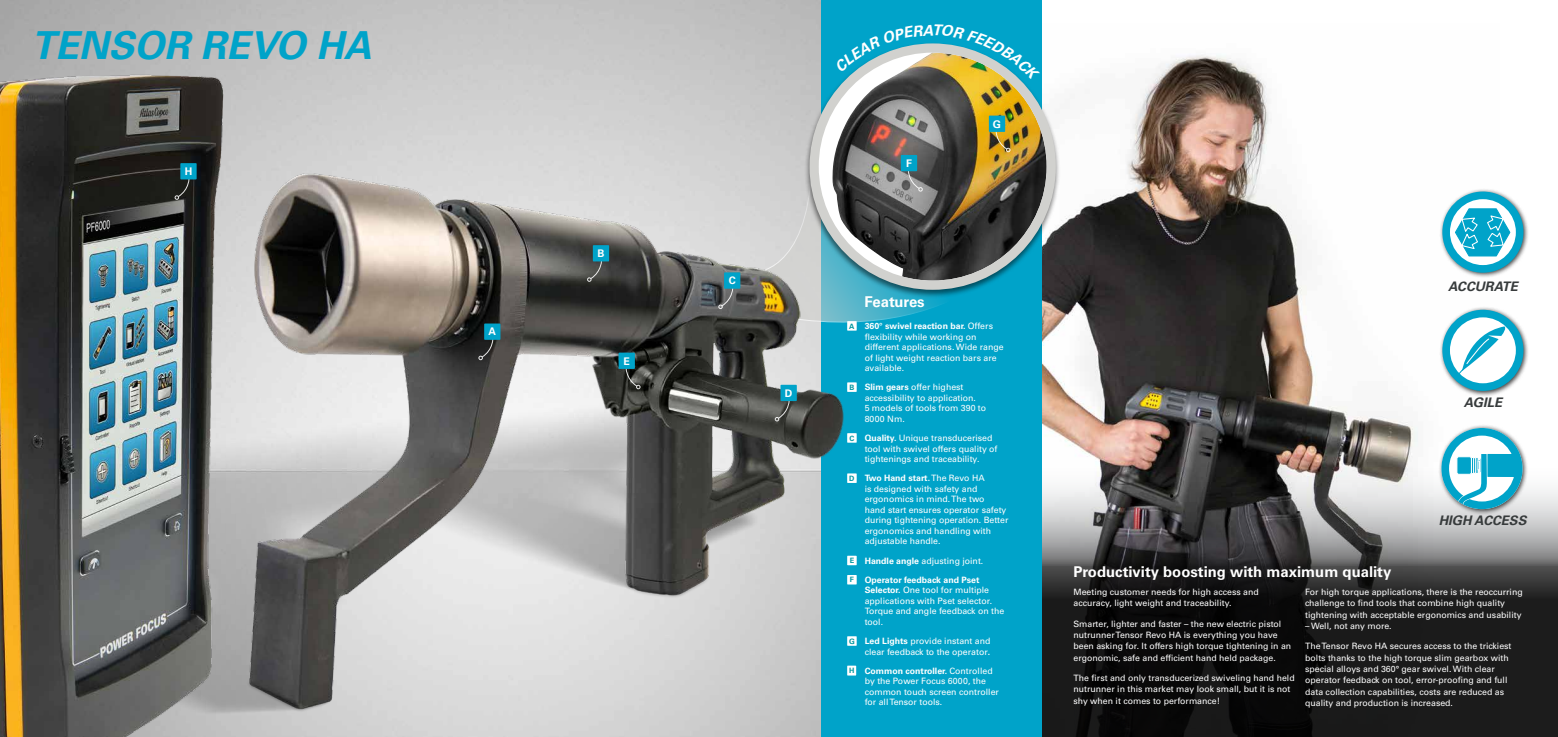
<style>
.page{position:relative;width:1558px;height:737px;background:#fff}
.page>*{position:absolute;margin:0;border:0;box-sizing:border-box;transform-origin:0 0}
.t1{font:italic 700 38.5px "Univers LT Std";color:#00a3c9}
.t2{font:700 14.88px "Univers LT Std";color:#fff}
.t3{font:italic 700 13.12px "Univers LT Std";color:#373b3c}
.t4{font:700 10.5px "Univers LT Std";color:#fff}
.t5{font:8.75px/10.5px "Univers LT Std";color:#fff}
.s1{font-weight:700;font-size:7.35px;color:#0097a0}
.s2{font-weight:700}
</style>
<div class="page">
<img style="left:1042px;top:55px;width:376px;height:403px">
<div style="left:821px;top:0;width:221px;height:737px;background:#00a3c9"></div>
<img style="left:0;top:36px;width:324px;height:701px">
<svg style="left:1042px;top:458px;width:516px;height:279px;background:#3c3c3c"></svg>
<svg style="left:752px;top:142px;width:192px;height:181px"></svg>
<div style="left:804px;top:42px;width:257px;height:256px;background:#000;opacity:.52"></div>
<img style="left:831px;top:53px;width:215px;height:227px">
<div style="left:809px;top:43px;width:247px;height:247px;border:9px solid #d1d1ce;border-radius:50%"></div>
<svg style="left:175px;top:176px;width:15px;height:24px"></svg>
<div style="left:180px;top:163px;width:17px;height:16px;background:#00a3c9"></div>
<svg style="left:907px;top:168px;width:16px;height:23px"></svg>
<div style="left:901px;top:155px;width:16px;height:16px;background:#00a3c9"></div>
<svg style="left:995px;top:129px;width:15px;height:23px"></svg>
<div style="left:989px;top:116px;width:16px;height:16px;background:#00a3c9"></div>
<div style="left:1438px;top:424px;width:90px;height:91px;background:#000;opacity:.75"></div>
<svg style="left:1441px;top:428px;width:81px;height:81px"></svg>
<div style="left:1438px;top:188px;width:91px;height:91px;background:#000;opacity:.75"></div>
<svg style="left:1442px;top:191px;width:81px;height:82px"></svg>
<div style="left:1438px;top:306px;width:91px;height:91px;background:#000;opacity:.75"></div>
<svg style="left:1442px;top:310px;width:81px;height:81px"></svg>
<img style="left:218px;top:167px;width:629px;height:551px">
<svg style="left:478px;top:337px;width:16px;height:23px"></svg>
<div style="left:484px;top:323px;width:16px;height:17px;background:#00a3c9"></div>
<svg style="left:587px;top:258px;width:15px;height:24px"></svg>
<div style="left:593px;top:245px;width:16px;height:16px;background:#00a3c9"></div>
<svg style="left:718px;top:286px;width:16px;height:23px"></svg>
<div style="left:724px;top:272px;width:16px;height:17px;background:#00a3c9"></div>
<svg style="left:775px;top:398px;width:15px;height:23px"></svg>
<div style="left:780px;top:385px;width:17px;height:16px;background:#00a3c9"></div>
<svg style="left:625px;top:366px;width:15px;height:23px"></svg>
<div style="left:618px;top:352px;width:17px;height:17px;background:#00a3c9"></div>
<div style="left:847px;top:321px;width:9px;height:9px;background:#fff"></div>
<div style="left:847px;top:382px;width:9px;height:10px;background:#fff"></div>
<div style="left:847px;top:433px;width:9px;height:9px;background:#fff"></div>
<div style="left:847px;top:473px;width:9px;height:10px;background:#fff"></div>
<div style="left:847px;top:555px;width:9px;height:10px;background:#fff"></div>
<div style="left:847px;top:575px;width:9px;height:9px;background:#fff"></div>
<div style="left:847px;top:636px;width:9px;height:9px;background:#fff"></div>
<div style="left:847px;top:665px;width:9px;height:10px;background:#fff"></div>
<svg style="left:834px;top:42px;width:206px;height:39px"></svg>
<h1 class="t1" style="left:32px;top:23px;width:342px">TENSOR REVO HA</h1>
<p class="t4" style="left:185px;top:165px;width:9px">H</p>
<p class="t4" style="left:488px;top:325px;width:9px">A</p>
<p class="t4" style="left:597px;top:247px;width:9px">B</p>
<p class="t4" style="left:623px;top:355px;width:8px">E</p>
<p class="t4" style="left:729px;top:274px;width:9px">C</p>
<p class="t4" style="left:785px;top:387px;width:9px">D</p>
<p class="t4" style="left:906px;top:157px;width:7px">F</p>
<h2 class="t2" style="left:864px;top:293px;width:62px">Features</h2>
<p class="t4" style="left:993px;top:118px;width:10px">G</p>
<p class="t5" style="left:864px;top:321px;width:140px;text-indent:-15px"><span class="s1">A</span> <span class="s2">360</span>° <span class="s2">swivel reaction bar.</span> Offers flexibility while working on different applications. Wide range of light weight reaction bars are available.</p>
<p class="t5" style="left:864px;top:382px;width:123px;text-indent:-15px"><span class="s1">B</span> <span class="s2">Slim gears</span> offer highest accessibility to application.<br>5 models of tools from 390 to<br>8000 Nm.</p>
<p class="t5" style="left:864px;top:433px;width:134px;text-indent:-15px"><span class="s1">C</span> <span class="s2">Quality.</span> Unique transducerised tool with swivel offers quality of tightenings and traceability.</p>
<p class="t5" style="left:864px;top:473px;width:145px;text-indent:-15px"><span class="s1">D</span> <span class="s2">Two Hand start.</span> The Revo HA<br>is designed with safety and ergonomics in mind. The two<br>hand start ensures operator safety during tightening operation. Better ergonomics and handling with adjustable handle.</p>
<p class="t5" style="left:849px;top:555px;width:135px"><span class="s1">E</span> <span class="s2">Handle angle</span> adjusting joint.</p>
<p class="t5" style="left:864px;top:574px;width:141px;text-indent:-15px"><span class="s1">F</span> <span class="s2">Operator feedback and Pset<br>Selector.</span> One tool for multiple applications with Pset selector.<br>Torque and angle feedback on the tool.</p>
<p class="t5" style="left:849px;top:636px;width:143px;text-align:right"><span class="s1">G</span> <span class="s2">Led Lights</span> provide instant and clear feedback to the operator<span class="s2">.</span></p>
<p class="t5" style="left:864px;top:665px;width:136px;text-indent:-16px"><span class="s1">H</span> <span class="s2">Common controller.</span> Controlled by the Power Focus 6000, the common touch screen controller for all Tensor tools.</p>
<h3 class="t3" style="left:1448px;top:279px;width:71px">ACCURATE</h3>
<h3 class="t3" style="left:1463px;top:394px;width:40px">AGILE</h3>
<h2 class="t2" style="left:1073px;top:563px;width:319px">Productivity boosting with maximum quality</h2>
<h3 class="t3" style="left:1438px;top:513px;width:89px">HIGH ACCESS</h3>
<p class="t5" style="left:1073px;top:586px;width:187px;line-height:11.4px">Meeting customer needs for high access and accuracy, light weight and traceability.</p>
<p class="t5" style="left:1073px;top:618px;width:219px;line-height:11.4px">Smarter, lighter and faster – the new electric pistol nutrunner Tensor Revo HA is everything you have been asking for. It offers high torque tightening in an ergonomic, safe and efficient hand held package.</p>
<p class="t5" style="left:1073px;top:672px;width:223px;line-height:11.4px">The first and only transducerized swiveling hand held nutrunner in this market may look small, but it is not shy when it comes to performance!</p>
<p class="t5" style="left:1305px;top:586px;width:219px;line-height:11.4px">For high torque applications, there is the reoccurring challenge to find tools that combine high quality tightening with acceptable ergonomics and usability</p>
<p class="t5" style="left:1305px;top:621px;width:88px">– Well, not any more.</p>
<p class="t5" style="left:1305px;top:640px;width:208px;line-height:11.4px">The Tensor Revo HA secures access to the trickiest bolts thanks to the high torque slim gearbox with special alloys and 360° gear swivel. With clear operator feedback on tool, error-proofing and full data collection capabilities, costs are reduced as quality and production is increased.</p>
</div>
